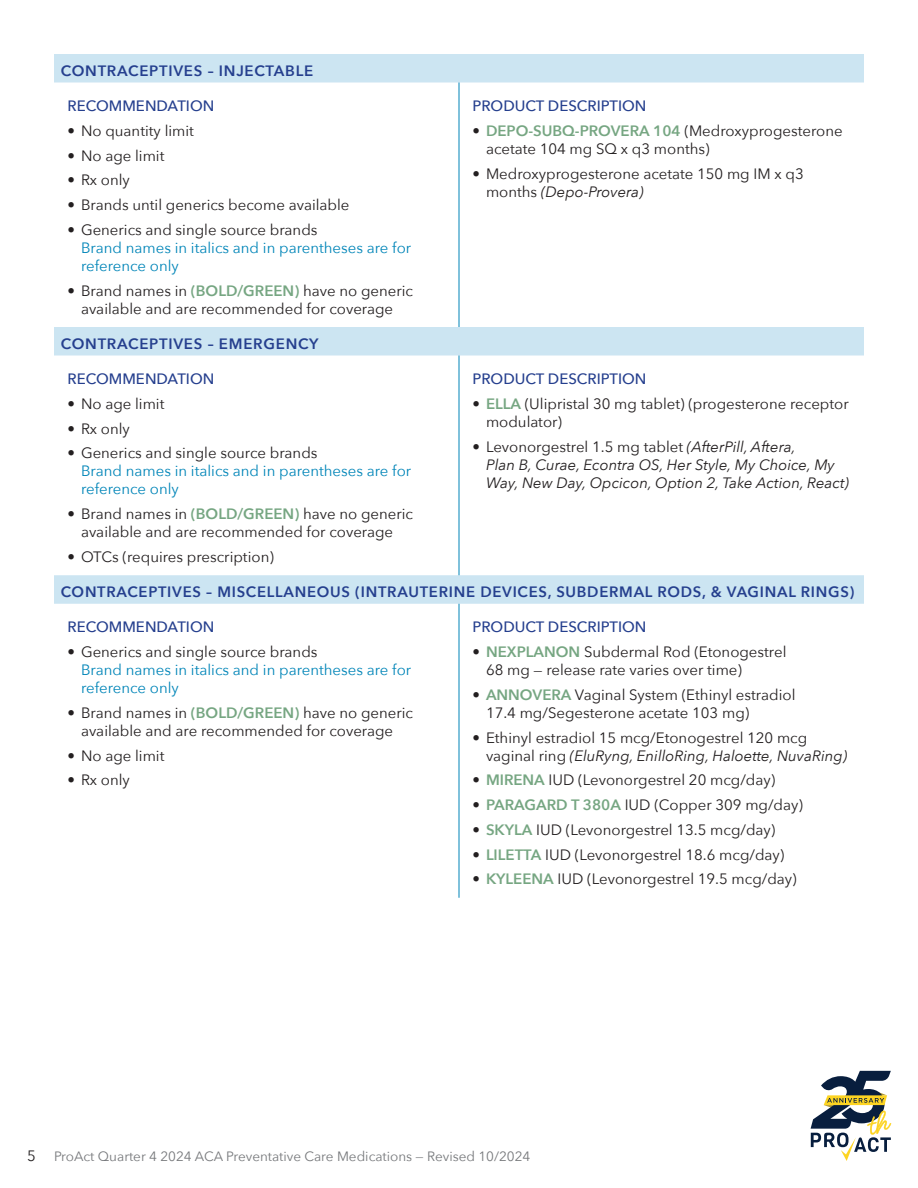
<style>
.page{position:relative;width:918px;height:1188px;background:#fff}
.page>*{position:absolute;margin:0;border:0;box-sizing:border-box;transform-origin:0 0}
.t1{font:15px/18px "Avenir Next";color:#231f20}
.t2{font:15px/18px "Avenir Next";color:#0085b8}
.t3{font:italic 15px/18px "Avenir Next";color:#231f20}
.t4{font:600 15px "Avenir Next";letter-spacing:.05em;color:#253f8e}
.t5{font:500 15px "Avenir Next";color:#253f8e}
.Paragraph_Style_1{font:13.5px "Avenir Next";color:#76787b}
.s1{color:#231f20}
.s2{font-weight:600;color:#76a682}
.s3{font-style:italic}
.s4{font-style:normal}
.s5{font-size:15px;color:#231f20}
</style>
<div class="page">
<svg style="left:811px;top:1071px;width:80px;height:90px"></svg>
<svg style="left:54px;top:54px;width:810px;height:550px"></svg>
<hr style="left:459px;top:82px;width:1px;height:245px;background:#0085b8">
<hr style="left:459px;top:356px;width:1px;height:219px;background:#0085b8">
<hr style="left:459px;top:604px;width:1px;height:294px;background:#0085b8">
<p class="t4" style="left:61px;top:61px;width:254px">CONTRACEPTIVES – INJECTABLE</p>
<p class="t5" style="left:68px;top:97px;width:148px">RECOMMENDATION</p>
<p class="t1" style="left:68px;top:122px;width:128px">• No quantity limit</p>
<p class="t1" style="left:68px;top:146px;width:98px">• No age limit</p>
<p class="t1" style="left:68px;top:171px;width:64px">• Rx only</p>
<p class="t1" style="left:68px;top:196px;width:284px">• Brands until generics become available</p>
<p class="t2" style="left:81px;top:221px;width:332px;text-indent:-14px"><span class="s1">• Generics and single source brands<br></span>Brand names in italics and in parentheses are for reference only</p>
<p class="t1" style="left:68px;top:281px;width:347px;text-align:center">• Brand names in <span class="s2">(BOLD/GREEN)</span> have no generic available and are recommended for coverage</p>
<p class="t4" style="left:61px;top:334px;width:259px">CONTRACEPTIVES – EMERGENCY</p>
<p class="t5" style="left:68px;top:370px;width:148px">RECOMMENDATION</p>
<p class="t1" style="left:68px;top:395px;width:98px">• No age limit</p>
<p class="t1" style="left:68px;top:419px;width:64px">• Rx only</p>
<p class="t2" style="left:81px;top:444px;width:332px;text-indent:-14px"><span class="s1">• Generics and single source brands<br></span>Brand names in italics and in parentheses are for reference only</p>
<p class="t1" style="left:68px;top:505px;width:347px;text-align:center">• Brand names in <span class="s2">(BOLD/GREEN)</span> have no generic available and are recommended for coverage</p>
<p class="t1" style="left:68px;top:548px;width:208px">• OTCs (requires prescription)</p>
<p class="t5" style="left:472px;top:97px;width:176px">PRODUCT DESCRIPTION</p>
<p class="t1" style="left:486px;top:122px;width:358px;text-indent:-14px">• <span class="s2">DEPO-SUBQ-PROVERA 104</span> (Medroxyprogesterone acetate 104 mg SQ x q3 months)</p>
<p class="t1" style="left:486px;top:164px;width:319px;text-indent:-14px">• Medroxyprogesterone acetate 150 mg IM x q3 months <span class="s3">(Depo-Provera)</span></p>
<p class="t5" style="left:472px;top:370px;width:176px">PRODUCT DESCRIPTION</p>
<p class="t1" style="left:486px;top:395px;width:364px;text-indent:-14px">• <span class="s2">ELLA</span> (Ulipristal 30 mg tablet) (progesterone receptor modulator)</p>
<p class="t3" style="left:486px;top:437px;width:365px;text-indent:-14px"><span class="s4">• Levonorgestrel 1.5 mg tablet</span> (AfterPill, Aftera,<br>Plan B, Curae, Econtra OS, Her Style, My Choice, My<br>Way, New Day, Opcicon, Option 2, Take Action, React)</p>
<p class="t4" style="left:61px;top:583px;width:795px">CONTRACEPTIVES – MISCELLANEOUS (INTRAUTERINE DEVICES, SUBDERMAL RODS, &amp; VAGINAL RINGS)</p>
<p class="t5" style="left:68px;top:618px;width:148px">RECOMMENDATION</p>
<p class="t2" style="left:81px;top:643px;width:332px;text-indent:-14px"><span class="s1">• Generics and single source brands<br></span>Brand names in italics and in parentheses are for reference only</p>
<p class="t1" style="left:68px;top:704px;width:347px;text-align:center">• Brand names in <span class="s2">(BOLD/GREEN)</span> have no generic available and are recommended for coverage</p>
<p class="t1" style="left:68px;top:746px;width:98px">• No age limit</p>
<p class="t1" style="left:68px;top:771px;width:64px">• Rx only</p>
<p class="t5" style="left:472px;top:618px;width:176px">PRODUCT DESCRIPTION</p>
<p class="t1" style="left:486px;top:643px;width:302px;text-indent:-14px">• <span class="s2">NEXPLANON</span> Subdermal Rod (Etonogestrel<br>68 mg — release rate varies over time)</p>
<p class="t1" style="left:486px;top:686px;width:311px;text-indent:-14px">• <span class="s2">ANNOVERA</span> Vaginal System (Ethinyl estradiol<br>17.4 mg/Segesterone acetate 103 mg)</p>
<p class="t1" style="left:486px;top:728px;width:363px;text-indent:-14px">• Ethinyl estradiol 15 mcg/Etonogestrel 120 mcg vaginal ring <span class="s3">(EluRyng, EnilloRing, Haloette, NuvaRing)</span></p>
<p class="t1" style="left:472px;top:771px;width:304px">• <span class="s2">MIRENA</span> IUD (Levonorgestrel 20 mcg/day)</p>
<p class="t1" style="left:472px;top:796px;width:332px">• <span class="s2">PARAGARD T 380A</span> IUD (Copper 309 mg/day)</p>
<p class="t1" style="left:472px;top:821px;width:304px">• <span class="s2">SKYLA</span> IUD (Levonorgestrel 13.5 mcg/day)</p>
<p class="t1" style="left:472px;top:845px;width:313px">• <span class="s2">LILETTA</span> IUD (Levonorgestrel 18.6 mcg/day)</p>
<p class="t1" style="left:472px;top:870px;width:326px">• <span class="s2">KYLEENA</span> IUD (Levonorgestrel 19.5 mcg/day)</p>
<p class="Paragraph_Style_1" style="left:27px;top:1148px;width:505px"><span class="s5">5</span> ProAct Quarter 4 2024 ACA Preventative Care Medications — Revised 10/2024</p>
</div>
